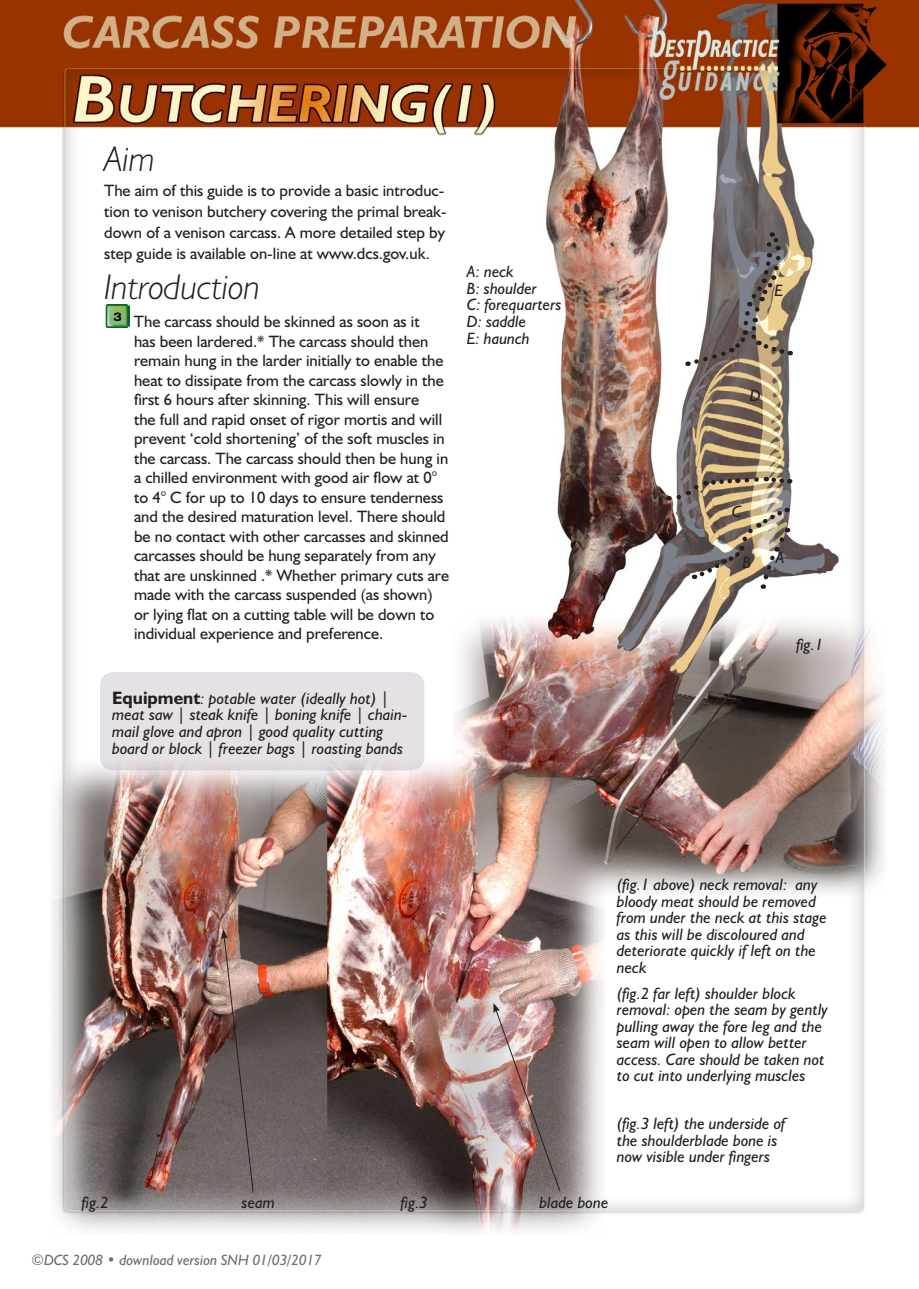
<style>
.page{position:relative;width:919px;height:1289px;background:#fff}
.page>*{position:absolute;margin:0;border:0;box-sizing:border-box;transform-origin:0 0}
.t1{font:italic 300 36px "Humanist 521 BT";letter-spacing:-.005em;color:#231f20}
.t2{font:16.5px/19.5px "Humanist 521 BT";color:#231f20}
.t3{font:italic 16.5px/16.5px "Humanist 521 BT";color:#231f20}
.t4{font:italic 15px "Humanist 521 BT";color:#6c6d70}
.s1{font-weight:700;font-style:normal;font-size:18px}
</style>
<div class="page">
<img style="left:0;top:0;width:918px;height:1232px">
<div style="left:101px;top:673px;width:322px;height:96px;background:#e6e1e4;border-radius:13px"></div>
<div style="left:100px;top:672px;width:324px;height:98px;border:2px solid #253f8e;border-radius:13px"></div>
<img style="left:104px;top:304px;width:26px;height:23px">
<svg style="left:221px;top:929px;width:33px;height:263px;background:#776762"></svg>
<svg style="left:687px;top:232px;width:104px;height:135px"></svg>
<img style="left:668px;top:474px;width:122px;height:115px">
<img style="left:493px;top:1002px;width:68px;height:190px">
<h1 class="t1" style="left:104px;top:137px;width:52px">Aim</h1>
<p class="t2" style="left:104px;top:180px;width:344px;line-height:21px">The aim of this guide is to provide a basic introduc&shy;tion to venison butchery covering the primal break&shy;down of a venison carcass. A more detailed step by step guide is available on-line at www.dcs.gov.uk.</p>
<h1 class="t1" style="left:104px;top:265px;width:157px">Introduction</h1>
<p class="t2" style="left:134px;top:311px;width:317px">The carcass should be skinned as soon as it<br>has been lardered.* The carcass should then remain hung in the larder initially to enable the heat to dissipate from the carcass slowly in the first 6 hours after skinning. This will ensure<br>the full and rapid onset of rigor mortis and will prevent ‘cold shortening’ of the soft muscles in the carcass. The carcass should then be hung in a chilled environment with good air flow at 0° to 4° C for up to 10 days to ensure tenderness and the desired maturation level. There should be no contact with other carcasses and skinned carcasses should be hung separately from any that are unskinned .* Whether primary cuts are made with the carcass suspended (as shown) or lying flat on a cutting table will be down to individual experience and preference.</p>
<p class="t3" style="left:467px;top:263px;width:96px">A: neck<br>B: shoulder<br>C: forequarters<br>D: saddle<br>E: haunch</p>
<p class="t3" style="left:112px;top:689px;width:297px"><span class="s1">Equipment</span>: potable water (ideally hot) | meat saw | steak knife | boning knife | chain&shy;mail glove and apron | good quality cutting board or block | freezer bags | roasting bands</p>
<p class="t3" style="left:774px;top:282px;width:10px">E</p>
<p class="t3" style="left:749px;top:386px;width:12px">D</p>
<p class="t3" style="left:731px;top:503px;width:11px">C</p>
<p class="t3" style="left:742px;top:554px;width:10px">B</p>
<p class="t3" style="left:775px;top:548px;width:10px">A</p>
<p class="t3" style="left:796px;top:635px;width:28px">fig.1</p>
<p class="t3" style="left:617px;top:876px;width:211px">(fig.1 above) neck removal: any bloody meat should be removed from under the neck at this stage as this will be discoloured and deteriorate quickly if left on the neck</p>
<p class="t3" style="left:617px;top:984px;width:213px">(fig.2 far left) shoulder block removal: open the seam by gently pulling away the fore leg and the seam will open to allow better access. Care should be taken not to cut into underlying muscles</p>
<p class="t3" style="left:617px;top:1115px;width:170px">(fig.3 left) the underside of the shoulderblade bone is now visible under fingers</p>
<p class="t3" style="left:82px;top:1193px;width:28px">fig.2</p>
<p class="t3" style="left:401px;top:1193px;width:28px">fig.3</p>
<p class="t3" style="left:539px;top:1193px;width:70px">blade bone</p>
<p class="t3" style="left:242px;top:1193px;width:35px">seam</p>
<p class="t4" style="left:32px;top:1250px;width:292px">©DCS 2008 • download version SNH 01/03/2017</p>
</div>
